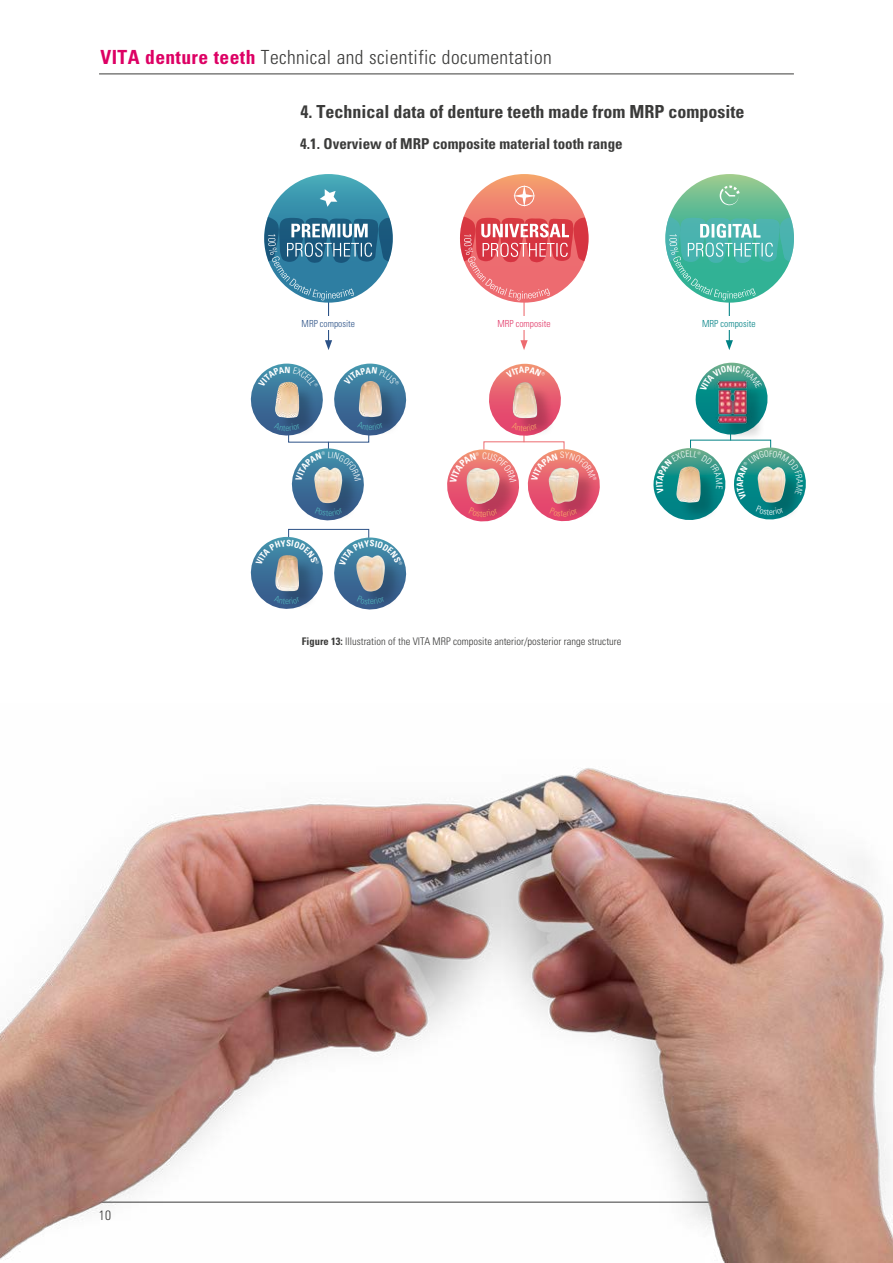
<style>
.page{position:relative;width:893px;height:1263px;background:#fff}
.page>*{position:absolute;margin:0;border:0;box-sizing:border-box;transform-origin:0 0}
.t1{font:300 condensed 19.5px "Univers LT Std";letter-spacing:.02em;color:#3b3b3a}
.t2{font:700 condensed 18px "Univers LT Std";color:#3b3b3a}
.t3{font:700 condensed 15px "Univers LT Std";color:#3b3b3a}
.t4{font:300 condensed 13.5px "Univers LT Std";color:#3b3b3a}
.t5{font:300 condensed 10.5px "Univers LT Std";color:#3b3b3a}
.t6{font:300 condensed 9.75px "Univers LT Std";color:#2c5287}
.t7{font:300 condensed 9.75px "Univers LT Std";color:#e23968}
.t8{font:300 condensed 9.75px "Univers LT Std";color:#008285}
.t9{font:300 condensed 8.7px "Univers LT Std";color:#53b4bc}
.s1{font-weight:700;color:#dd0064}
.s2{font-weight:700}
</style>
<div class="page">
<hr style="left:99px;top:74px;width:695px;height:1px;background:#3b3b3a">
<img style="left:0;top:768px;width:893px;height:495px">
<hr style="left:523px;top:195px;width:2px;height:148px;background:#ed6b70">
<svg style="left:520px;top:340px;width:8px;height:10px"></svg>
<svg style="left:460px;top:174px;width:129px;height:129px;background:#f18a71"></svg>
<svg style="left:513px;top:185px;width:22px;height:22px"></svg>
<div style="left:514px;top:186px;width:20px;height:20px;border:1px solid #fff;border-radius:50%"></div>
<hr style="left:729px;top:195px;width:1px;height:148px;background:#008285">
<svg style="left:726px;top:340px;width:7px;height:10px"></svg>
<svg style="left:665px;top:174px;width:129px;height:129px;background:#72c093"></svg>
<svg style="left:720px;top:186px;width:20px;height:19px"></svg>
<div style="left:288px;top:529px;width:81px;height:9px;border:1px solid #2c5287"></div>
<hr style="left:328px;top:178px;width:1px;height:165px;background:#2c5287">
<svg style="left:325px;top:340px;width:7px;height:10px"></svg>
<svg style="left:264px;top:174px;width:129px;height:129px;background:#3e98b0"></svg>
<svg style="left:320px;top:189px;width:17px;height:18px"></svg>
<div style="left:487px;top:317px;width:74px;height:13px;background:#fff"></div>
<div style="left:692px;top:317px;width:74px;height:13px;background:#fff"></div>
<div style="left:291px;top:317px;width:74px;height:13px;background:#fff"></div>
<svg style="left:264px;top:216px;width:129px;height:84px"></svg>
<svg style="left:665px;top:216px;width:129px;height:84px"></svg>
<svg style="left:460px;top:216px;width:129px;height:85px"></svg>
<img style="left:690px;top:363px;width:82px;height:77px">
<svg style="left:653px;top:448px;width:153px;height:72px"></svg>
<svg style="left:485px;top:364px;width:80px;height:78px"></svg>
<svg style="left:447px;top:449px;width:153px;height:73px"></svg>
<svg style="left:250px;top:364px;width:157px;height:157px"></svg>
<svg style="left:250px;top:537px;width:157px;height:73px"></svg>
<h1 class="t1" style="left:101px;top:45px;width:453px"><span class="s1">VITA denture teeth</span> Technical and scientific documentation</h1>
<h2 class="t2" style="left:301px;top:101px;width:445px">4. Technical data of denture teeth made from MRP composite</h2>
<h3 class="t3" style="left:300px;top:134px;width:324px">4.1. Overview of MRP composite material tooth range</h3>
<p class="t6" style="left:302px;top:318px;width:55px">MRP composite</p>
<p class="t7" style="left:497px;top:318px;width:55px">MRP composite</p>
<p class="t8" style="left:702px;top:318px;width:55px">MRP composite</p>
<p class="t9" style="left:368px;top:422px;width:6px">e</p>
<p class="t9" style="left:285px;top:596px;width:6px">e</p>
<p class="t5" style="left:302px;top:635px;width:321px"><span class="s2">Figure 13:</span> Illustration of the VITA MRP composite anterior/posterior range structure</p>
<p class="t4" style="left:99px;top:1206px;width:14px">10</p>
</div>
